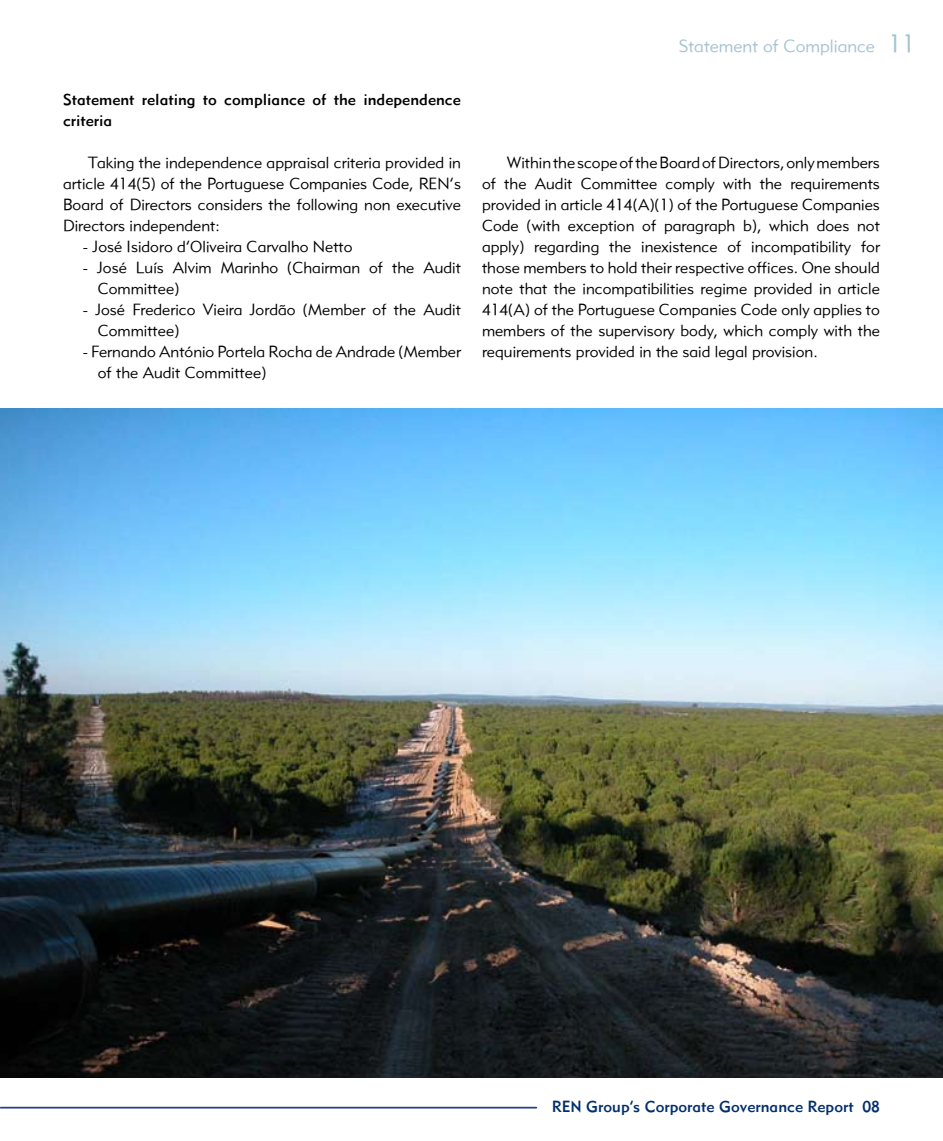
<style>
.page{position:relative;width:943px;height:1141px;background:#fff}
.page>*{position:absolute;margin:0;border:0;box-sizing:border-box;transform-origin:0 0}
.t1{font:17.5px "Metro Lite LT Two";color:#a5c3d2}
.t2{font:15.75px/21px "Metro Lite LT Two";color:#000}
.t3{font:15.75px/21px "Metro Medium LT Two";color:#000}
.t4{font:15.75px "Metro Medium LT Two";color:#002e6e}
.s1{font-size:24.5px}
</style>
<div class="page">
<hr style="left:1px;top:1107px;width:535px;height:1px;background:#25408f">
<img style="left:0;top:408px;width:943px;height:670px">
<p class="t3" style="left:63px;top:89px;width:399px">Statement relating to compliance of the independence criteria</p>
<p class="t2" style="left:63px;top:152px;width:399px;text-align:justify;text-indent:25px">Taking the independence appraisal criteria provided in article 414(5) of the Portuguese Companies Code, REN’s Board of Directors considers the following non executive Directors independent:</p>
<p class="t2" style="left:83px;top:236px;width:271px">- José Isidoro d’Oliveira Carvalho Netto</p>
<p class="t2" style="left:98px;top:257px;width:365px;text-indent:-15px">- José Luís Alvim Marinho (Chairman of the Audit<br>Committee)</p>
<p class="t2" style="left:98px;top:299px;width:365px;text-indent:-15px">- José Frederico Vieira Jordão (Member of the Audit<br>Committee)</p>
<p class="t2" style="left:98px;top:341px;width:365px;text-indent:-15px">- Fernando António Portela Rocha de Andrade (Member of the Audit Committee)</p>
<p class="t1" style="left:678px;top:35px;width:238px">Statement of Compliance <span class="s1">11</span></p>
<p class="t2" style="left:482px;top:152px;width:399px;text-align:justify;text-indent:25px">Within the scope of the Board of Directors, only members of the Audit Committee comply with the requirements provided in article 414(A)(1) of the Portuguese Companies Code (with exception of paragraph b), which does not apply) regarding the inexistence of incompatibility for those members to hold their respective offices. One should note that the incompatibilities regime provided in article 414(A) of the Portuguese Companies Code only applies to members of the supervisory body, which comply with the requirements provided in the said legal provision.</p>
<p class="t4" style="left:552px;top:1097px;width:329px">REN Group’s Corporate Governance Report 08</p>
</div>
